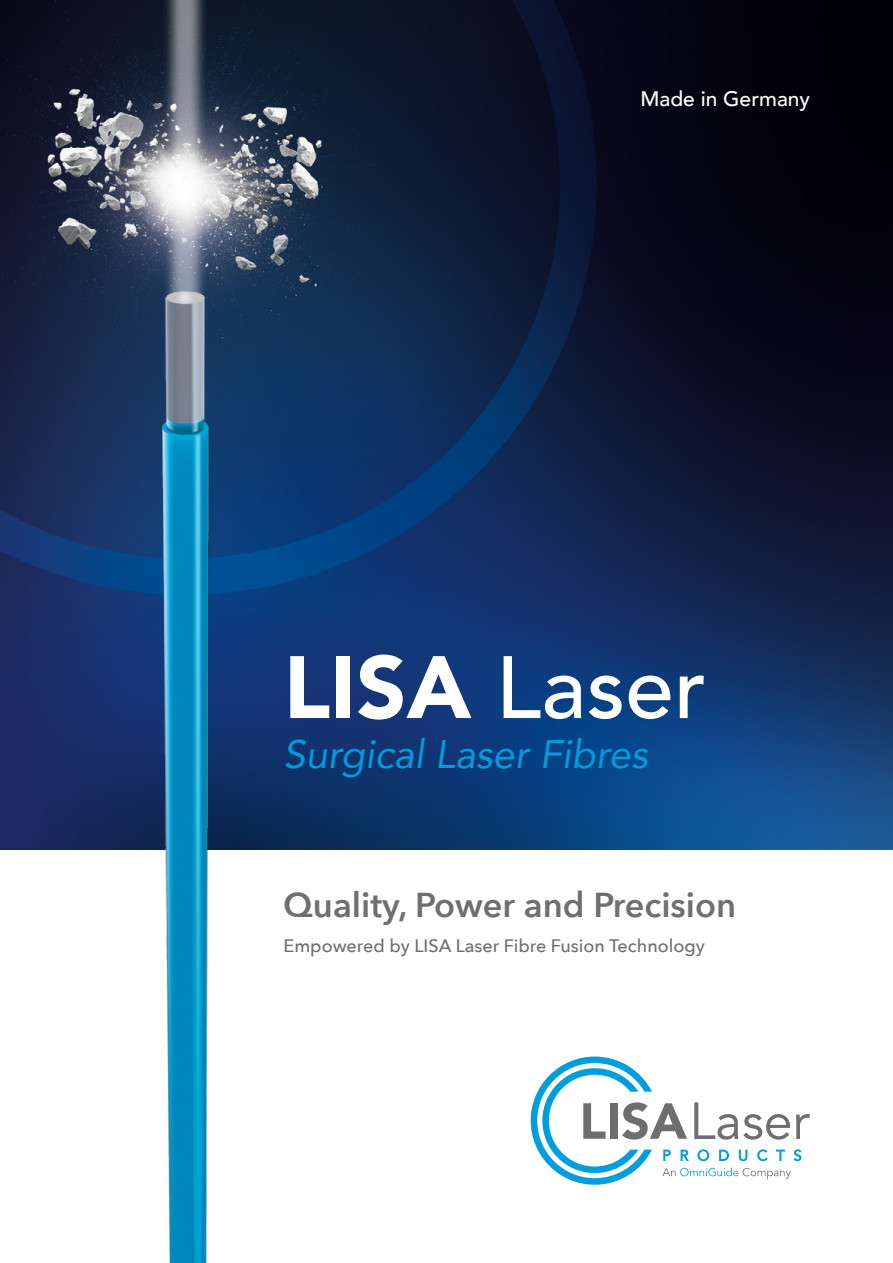
<style>
.page{position:relative;width:893px;height:1263px;background:#fff}
.page>*{position:absolute;margin:0;border:0;box-sizing:border-box;transform-origin:0 0}
.t1{font:500 87.45px "Avenir";color:#fff}
.t2{font:italic 39.75px "Avenir";color:#009cdb}
.t3{font:600 34.5px "Avenir Next";color:#706f6f}
.t4{font:500 21px "Avenir";color:#fff}
.t5{font:500 18px "Avenir Next";color:#706f6f}
.s1{font-weight:900}
</style>
<div class="page">
<img style="left:418px;top:0;width:475px;height:850px">
<svg style="left:531px;top:1056px;width:279px;height:129px"></svg>
<img style="left:0;top:0;width:418px;height:1263px">
<svg style="left:136px;top:149px;width:94px;height:93px"></svg>
<p class="t4" style="left:640px;top:81px;width:171px">Made in Germany</p>
<h1 class="t1" style="left:284px;top:612px;width:424px"><span class="s1">LISA</span> Laser</h1>
<h2 class="t2" style="left:284px;top:730px;width:366px">Surgical Laser Fibres</h2>
<h3 class="t3" style="left:284px;top:875px;width:454px">Quality, Power and Precision</h3>
<p class="t5" style="left:284px;top:930px;width:423px">Empowered by LISA Laser Fibre Fusion Technology</p>
</div>
